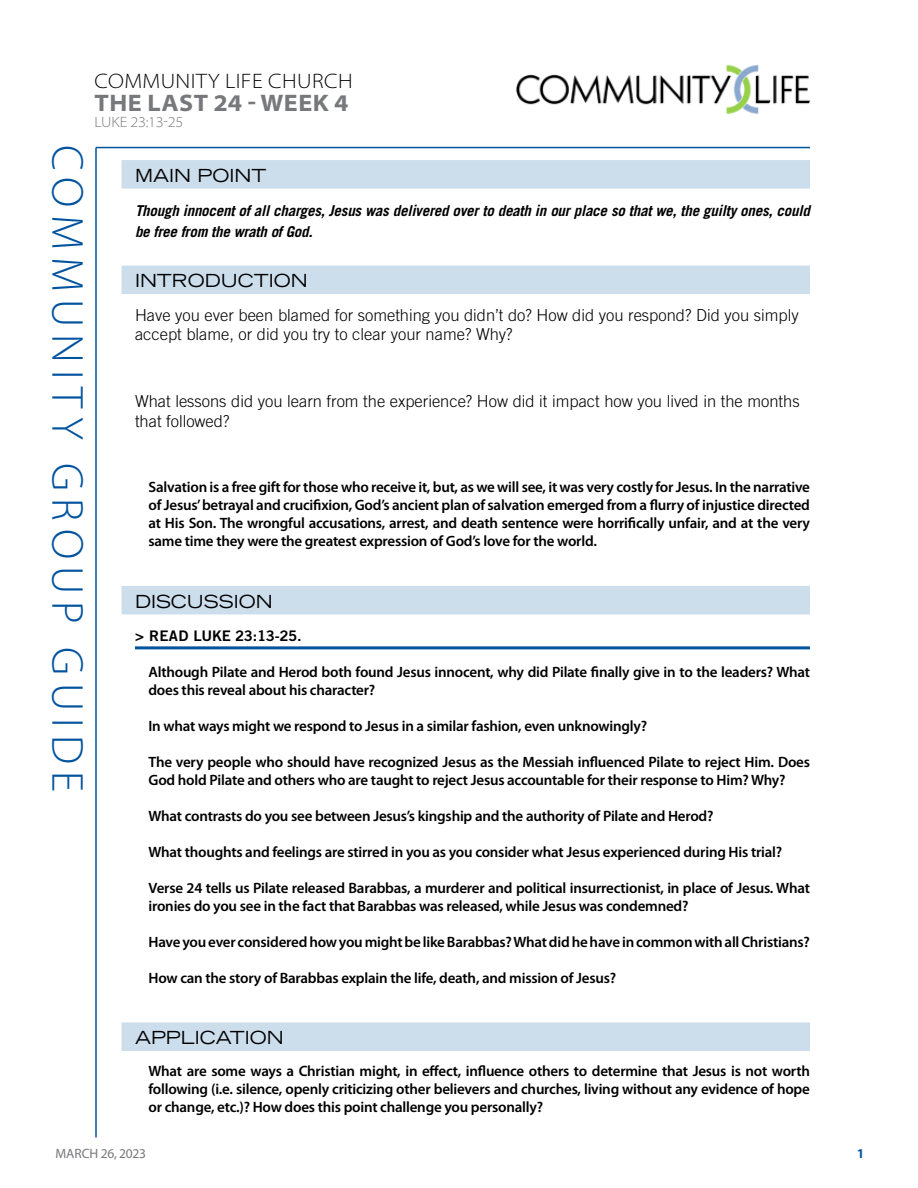
<style>
.page{position:relative;width:918px;height:1188px;background:#fff}
.page>*{position:absolute;margin:0;border:0;box-sizing:border-box;transform-origin:0 0}
.t1{font:300 45px "Myriad Pro";letter-spacing:.16em;color:#00539f}
.t2{font:700 semi-expanded 24px "Myriad Pro";letter-spacing:.02em;color:#77787b}
.t3{font:300 semi-expanded 21px "Myriad Pro";letter-spacing:.02em;color:#000}
.t4{font:expanded 18px "Trade Gothic LT Std";color:#000}
.t5{font:300 16.5px/19.8px "Trade Gothic LT Std";color:#000}
.t6{font:600 15px/18px "Myriad Pro";letter-spacing:-.015em;color:#000}
.t7{font:italic 700 15px/21px "Trade Gothic LT Std";letter-spacing:-.015em;color:#000}
.t8{font:300 semi-expanded 15px "Myriad Pro";letter-spacing:-.02em;color:#77787b}
.t9{font:14.55px "Trade Gothic LT Std Bd 2";letter-spacing:-.02em;color:#000}
.t10{font:13.5px "Myriad Pro";letter-spacing:-.015em;color:#77787b}
.t11{font:700 semi-condensed 13.5px "Myriad Pro";color:#00539f}
</style>
<div class="page">
<hr style="left:95px;top:148px;width:2px;height:989px;background:#00539f">
<hr style="left:96px;top:147px;width:714px;height:1px;background:#00539f">
<div style="left:122px;top:160px;width:688px;height:29px;background:#ccddec"></div>
<div style="left:122px;top:266px;width:688px;height:28px;background:#ccddec"></div>
<div style="left:122px;top:586px;width:688px;height:28px;background:#ccddec"></div>
<hr style="left:135px;top:646px;width:675px;height:3px;background:#00539f">
<div style="left:122px;top:1022px;width:688px;height:29px;background:#ccddec"></div>
<img style="left:516px;top:64px;width:295px;height:50px">
<h1 class="t1" style="left:92px;top:145px;width:648px;rotate:90deg">COMMUNITY GROUP GUIDE</h1>
<h3 class="t3" style="left:95px;top:69px;width:260px">COMMUNITY LIFE CHURCH</h3>
<h2 class="t2" style="left:95px;top:89px;width:255px">THE LAST 24 - WEEK 4</h2>
<p class="t8" style="left:95px;top:114px;width:91px">LUKE 23:13-25</p>
<p class="t4" style="left:135px;top:164px;width:133px">MAIN POINT</p>
<p class="t7" style="left:135px;top:201px;width:676px">Though innocent of all charges, Jesus was delivered over to death in our place so that we, the guilty ones, could be free from the wrath of God.</p>
<p class="t4" style="left:135px;top:269px;width:174px">INTRODUCTION</p>
<p class="t5" style="left:135px;top:305px;width:665px">Have you ever been blamed for something you didn’t do? How did you respond? Did you simply accept blame, or did you try to clear your name? Why?</p>
<p class="t5" style="left:135px;top:391px;width:666px">What lessons did you learn from the experience? How did it impact how you lived in the months that followed?</p>
<p class="t6" style="left:148px;top:479px;width:663px;text-align:justify">Salvation is a free gift for those who receive it, but, as we will see, it was very costly for Jesus. In the narrative of Jesus’ betrayal and crucifixion, God’s ancient plan of salvation emerged from a flurry of injustice directed at His Son. The wrongful accusations, arrest, and death sentence were horrifically unfair, and at the very same time they were the greatest expression of God’s love for the world.</p>
<p class="t4" style="left:135px;top:589px;width:139px">DISCUSSION</p>
<p class="t9" style="left:135px;top:627px;width:168px">&gt; READ LUKE 23:13-25.</p>
<p class="t6" style="left:148px;top:663px;width:663px">Although Pilate and Herod both found Jesus innocent, why did Pilate finally give in to the leaders? What does this reveal about his character?</p>
<p class="t6" style="left:148px;top:717px;width:500px">In what ways might we respond to Jesus in a similar fashion, even unknowingly?</p>
<p class="t6" style="left:148px;top:753px;width:663px">The very people who should have recognized Jesus as the Messiah influenced Pilate to reject Him. Does<br>God hold Pilate and others who are taught to reject Jesus accountable for their response to Him? Why?</p>
<p class="t6" style="left:148px;top:807px;width:567px">What contrasts do you see between Jesus’s kingship and the authority of Pilate and Herod?</p>
<p class="t6" style="left:148px;top:843px;width:635px">What thoughts and feelings are stirred in you as you consider what Jesus experienced during His trial?</p>
<p class="t6" style="left:148px;top:879px;width:663px">Verse 24 tells us Pilate released Barabbas, a murderer and political insurrectionist, in place of Jesus. What ironies do you see in the fact that Barabbas was released, while Jesus was condemned?</p>
<p class="t6" style="left:148px;top:933px;width:663px">Have you ever considered how you might be like Barabbas? What did he have in common with all Christians?</p>
<p class="t6" style="left:148px;top:969px;width:469px">How can the story of Barabbas explain the life, death, and mission of Jesus?</p>
<p class="t4" style="left:135px;top:1026px;width:150px">APPLICATION</p>
<p class="t6" style="left:148px;top:1062px;width:663px;text-align:justify">What are some ways a Christian might, in effect, influence others to determine that Jesus is not worth following (i.e. silence, openly criticizing other believers and churches, living without any evidence of hope or change, etc.)? How does this point challenge you personally?</p>
<p class="t10" style="left:55px;top:1145px;width:92px">MARCH 26, 2023</p>
<p class="t11" style="left:857px;top:1146px;width:8px">1</p>
</div>
